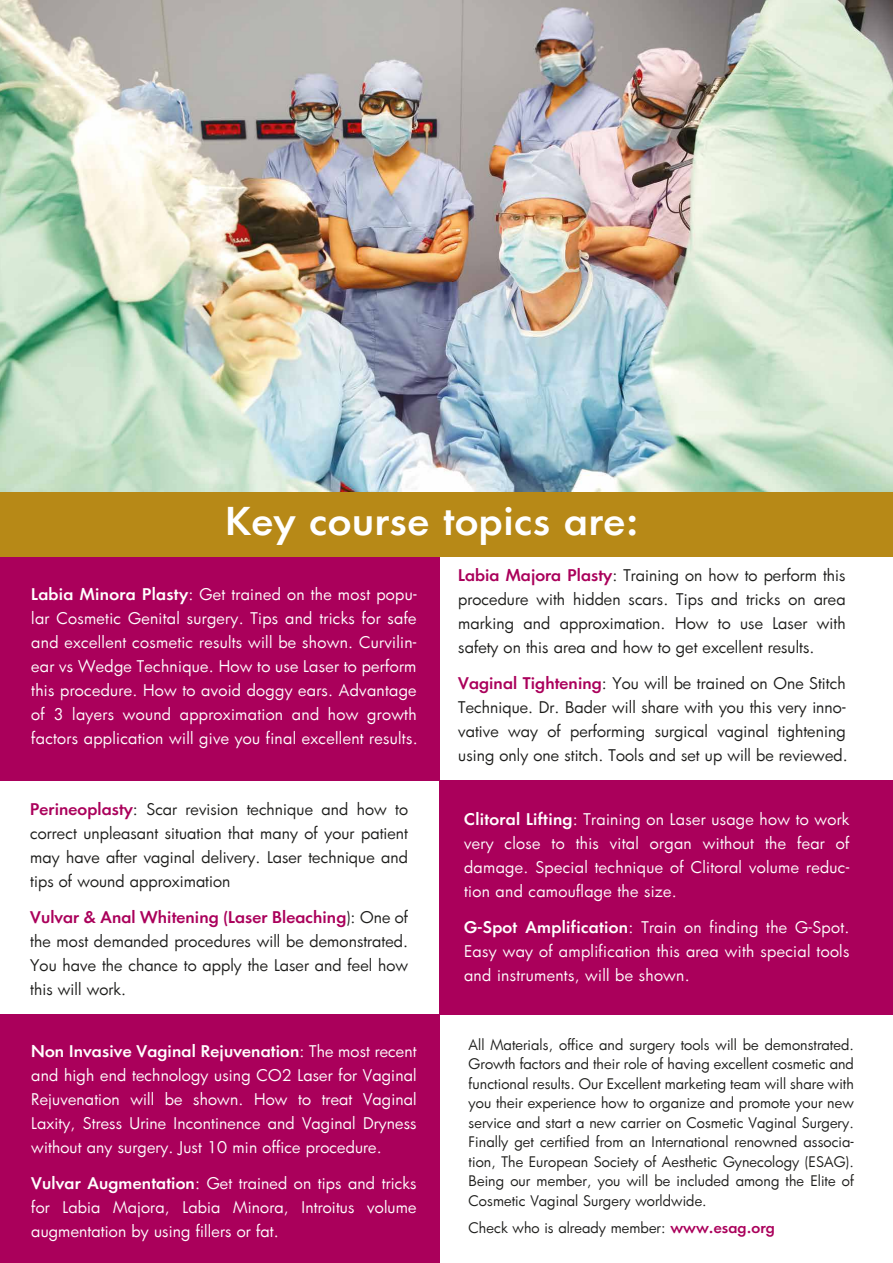
<style>
.page{position:relative;width:893px;height:1263px;background:#fff}
.page>*{position:absolute;margin:0;border:0;box-sizing:border-box;transform-origin:0 0}
.t1{font:500 37.5px "PF Futura Neu";letter-spacing:.02em;color:#fff}
.t2{font:15.75px/24px "PF Futura Neu";letter-spacing:.02em;color:#fff;text-align:justify}
.t3{font:15.75px/24px "PF Futura Neu";letter-spacing:.005em;color:#1d1d1b;text-align:justify}
.t4{font:14.25px/19.5px "PF Futura Neu";letter-spacing:.005em;color:#1d1d1b;text-align:justify}
.s1{font-weight:500}
.s2{font-weight:500;color:#aa005b}
</style>
<div class="page">
<img style="left:0;top:0;width:893px;height:492px">
<div style="left:0;top:492px;width:893px;height:64px;background:#b78917"></div>
<div style="left:0;top:557px;width:439px;height:223px;background:#aa005b"></div>
<div style="left:0;top:1015px;width:439px;height:248px;background:#aa005b"></div>
<div style="left:439px;top:780px;width:454px;height:235px;background:#aa005b"></div>
<h1 class="t1" style="left:225px;top:496px;width:414px">Key course topics are:</h1>
<p class="t2" style="left:31px;top:582px;width:388px"><span class="s1">Labia Minora Plasty</span>: Get trained on the most popu&shy;lar Cosmetic Genital surgery. Tips and tricks for safe and excellent cosmetic results will be shown. Curvilin&shy;ear vs Wedge Technique. How to use Laser to perform this procedure. How to avoid doggy ears. Advantage of 3 layers wound approximation and how growth factors application will give you final excellent results.</p>
<p class="t3" style="left:30px;top:797px;width:379px"><span class="s2">Perineoplasty</span>: Scar revision technique and how to correct unpleasant situation that many of your patient may have after vaginal delivery. Laser technique and tips of wound approximation</p>
<p class="t3" style="left:30px;top:905px;width:379px"><span class="s2">Vulvar &amp; Anal Whitening (Laser Bleaching</span>): One of the most demanded procedures will be demonstrated.<br>You have the chance to apply the Laser and feel how this will work.</p>
<p class="t2" style="left:31px;top:1039px;width:387px"><span class="s1">Non Invasive Vaginal Rejuvenation</span>: The most recent and high end technology using CO2 Laser for Vaginal Rejuvenation will be shown. How to treat Vaginal Laxity, Stress Urine Incontinence and Vaginal Dryness without any surgery. Just 10 min office procedure.</p>
<p class="t2" style="left:31px;top:1171px;width:387px"><span class="s1">Vulvar Augmentation</span>: Get trained on tips and tricks for Labia Majora, Labia Minora, Introitus volume augmentation by using fillers or fat.</p>
<p class="t3" style="left:458px;top:563px;width:389px"><span class="s2">Labia Majora Plasty</span>: Training on how to perform this procedure with hidden scars. Tips and tricks on area marking and approximation. How to use Laser with safety on this area and how to get excellent results.</p>
<p class="t3" style="left:458px;top:671px;width:391px;text-align:left"><span class="s2">Vaginal Tightening</span>: You will be trained on One Stitch Technique. Dr. Bader will share with you this very inno&shy;vative way of performing surgical vaginal tightening using only one stitch. Tools and set up will be reviewed.</p>
<p class="t2" style="left:464px;top:807px;width:387px"><span class="s1">Clitoral Lifting</span>: Training on Laser usage how to work very close to this vital organ without the fear of damage. Special technique of Clitoral volume reduc&shy;tion and camouflage the size.</p>
<p class="t2" style="left:464px;top:915px;width:387px"><span class="s1">G-Spot Amplification</span>: Train on finding the G-Spot.<br>Easy way of amplification this area with special tools and instruments, will be shown.</p>
<p class="t4" style="left:469px;top:1035px;width:387px">All Materials, office and surgery tools will be demonstrated.<br>Growth factors and their role of having excellent cosmetic and functional results. Our Excellent marketing team will share with you their experience how to organize and promote your new service and start a new carrier on Cosmetic Vaginal Surgery.<br>Finally get certified from an International renowned associa&shy;tion, The European Society of Aesthetic Gynecology (ESAG).<br>Being our member, you will be included among the Elite of Cosmetic Vaginal Surgery worldwide.</p>
<p class="t4" style="left:469px;top:1218px;width:308px">Check who is already member: <span class="s2">www.esag.org</span></p>
</div>
